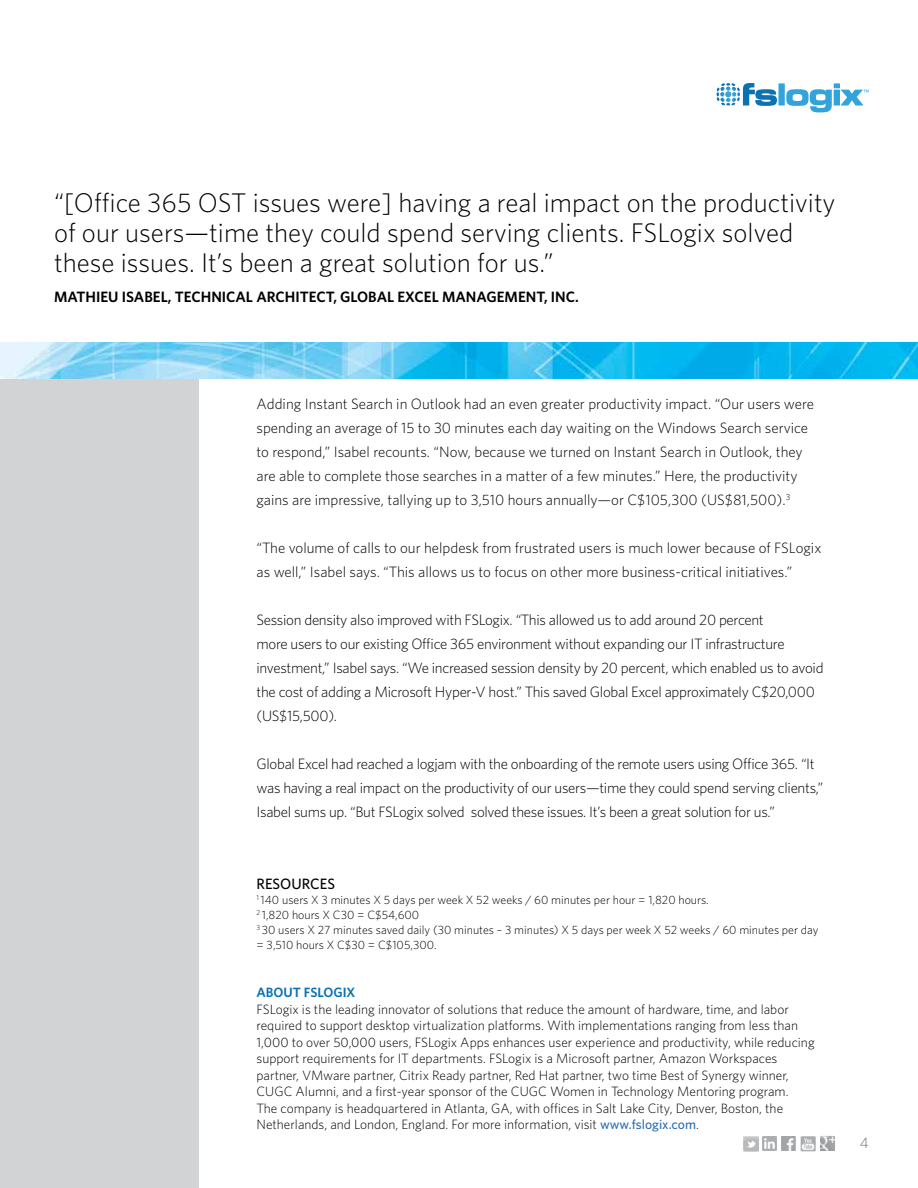
<style>
.page{position:relative;width:918px;height:1188px;background:#fff}
.page>*{position:absolute;margin:0;border:0;box-sizing:border-box;transform-origin:0 0}
.t1{font:300 27px/30px "Whitney";color:#000}
.t2{font:300 15px/24px "Whitney";letter-spacing:-.02em;color:#000}
.t3{font:300 15px/24px "Whitney";color:#000}
.t4{font:600 15px "Whitney";color:#000}
.t5{font:500 15px "Whitney";color:#000}
.t6{font:300 15px "Whitney";color:#6d6e71}
.t7{font:300 13.5px/16.5px "Whitney";color:#000}
.t8{font:600 13.5px "Whitney";color:#0a72b4}
.t9{font:300 12px/15px "Whitney";color:#000}
.s1{font-weight:500;color:#2c6eb2}
</style>
<div class="page">
<div style="left:0;top:355px;width:199px;height:833px;background:#d1d3d4"></div>
<img style="left:762px;top:1136px;width:15px;height:15px">
<img style="left:781px;top:1136px;width:15px;height:15px">
<img style="left:801px;top:1136px;width:15px;height:15px">
<img style="left:743px;top:1136px;width:15px;height:15px">
<img style="left:820px;top:1136px;width:15px;height:15px">
<div style="left:778px;top:83px;width:7px;height:23px;background:#33a3dc"></div>
<svg style="left:786px;top:83px;width:83px;height:29px"></svg>
<svg style="left:717px;top:83px;width:60px;height:23px"></svg>
<img style="left:0;top:342px;width:918px;height:37px">
<h1 class="t1" style="left:54px;top:187px;width:783px">“[Office 365 OST issues were] having a real impact on the productivity of our users—time they could spend serving clients. FSLogix solved these issues. It’s been a great solution for us.”</h1>
<p class="t4" style="left:54px;top:286px;width:526px">MATHIEU ISABEL, TECHNICAL ARCHITECT, GLOBAL EXCEL MANAGEMENT, INC.</p>
<p class="t3" style="left:256px;top:392px;width:559px">Adding Instant Search in Outlook had an even greater productivity impact. “Our users were spending an average of 15 to 30 minutes each day waiting on the Windows Search service to respond,” Isabel recounts. “Now, because we turned on Instant Search in Outlook, they are able to complete those searches in a matter of a few minutes.” Here, the productivity gains are impressive, tallying up to 3,510 hours annually—or C$105,300 (US$81,500).<sup>3</sup></p>
<p class="t3" style="left:257px;top:536px;width:566px">“The volume of calls to our helpdesk from frustrated users is much lower because of FSLogix as well,” Isabel says. “This allows us to focus on other more business-critical initiatives.”</p>
<p class="t2" style="left:257px;top:608px;width:569px">Session density also improved with FSLogix. “This allowed us to add around 20 percent<br>more users to our existing Office 365 environment without expanding our IT infrastructure investment,” Isabel says. “We increased session density by 20 percent, which enabled us to avoid the cost of adding a Microsoft Hyper-V host.” This saved Global Excel approximately C$20,000 (US$15,500).</p>
<p class="t2" style="left:257px;top:752px;width:569px">Global Excel had reached a logjam with the onboarding of the remote users using Office 365. “It was having a real impact on the productivity of our users—time they could spend serving clients,”<br>Isabel sums up. “But FSLogix solved solved these issues. It’s been a great solution for us.”</p>
<p class="t5" style="left:257px;top:874px;width:80px">RESOURCES</p>
<p class="t9" style="left:256px;top:893px;width:564px"><sup>1</sup> 140 users X 3 minutes X 5 days per week X 52 weeks / 60 minutes per hour = 1,820 hours.<br><sup>2</sup> 1,820 hours X C30 = C$54,600<br><sup>3</sup> 30 users X 27 minutes saved daily (30 minutes – 3 minutes) X 5 days per week X 52 weeks / 60 minutes per day = 3,510 hours X C$30 = C$105,300.</p>
<p class="t8" style="left:257px;top:984px;width:100px">ABOUT FSLOGIX</p>
<p class="t7" style="left:257px;top:1001px;width:560px">FSLogix is the leading innovator of solutions that reduce the amount of hardware, time, and labor required to support desktop virtualization platforms. With implementations ranging from less than 1,000 to over 50,000 users, FSLogix Apps enhances user experience and productivity, while reducing support requirements for IT departments. FSLogix is a Microsoft partner, Amazon Workspaces partner, VMware partner, Citrix Ready partner, Red Hat partner, two time Best of Synergy winner, CUGC Alumni, and a first-year sponsor of the CUGC Women in Technology Mentoring program.<br>The company is headquartered in Atlanta, GA, with offices in Salt Lake City, Denver, Boston, the Netherlands, and London, England. For more information, visit <span class="s1">www.fslogix.com</span>.</p>
<p class="t6" style="left:860px;top:1134px;width:10px">4</p>
</div>
